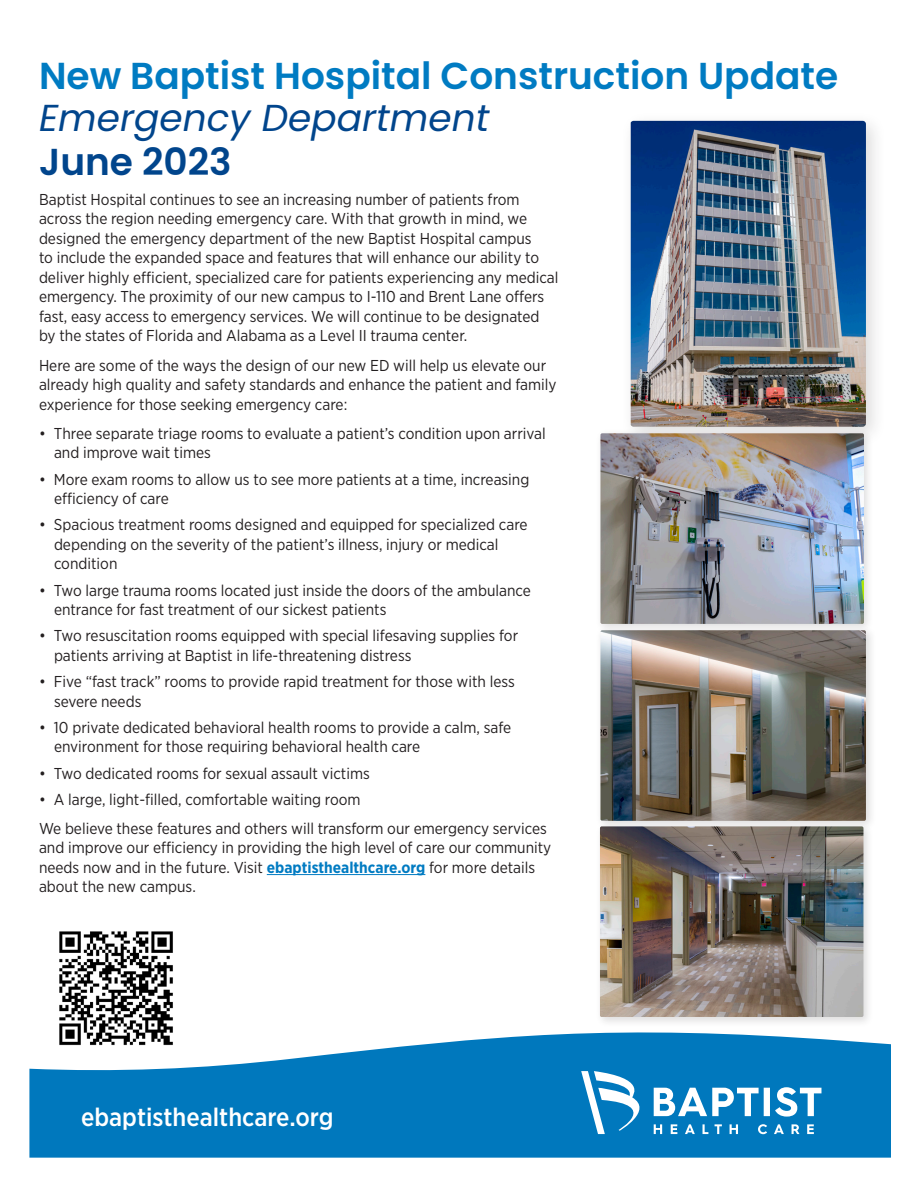
<style>
.page{position:relative;width:918px;height:1188px;background:#fff}
.page>*{position:absolute;margin:0;border:0;box-sizing:border-box;transform-origin:0 0}
.Inside_Head-Goth_Con{font:600 37.5px/42px "Poppins";color:#007bc2}
.Inside_Head-Goth_Con-2{font:600 37.5px "Poppins";color:#01458c}
.t1{font:500 25.5px "Gotham Narrow";color:#fff}
.Text_-_Gotham_Narrow{font:15.75px/19.5px "Gotham Narrow";color:#231f20}
.bullet{font:15.75px/19.5px "Gotham Narrow";color:#231f20}
.s1{font-weight:400;font-style:italic;color:#01458c}
.s2{font-weight:700;color:#007bc2}
</style>
<div class="page">
<hr style="left:267px;top:874px;width:158px;height:1px;background:#007bc2">
<div style="left:596px;top:428px;width:278px;height:206px;background:#231f20;opacity:.15"></div>
<img style="left:600px;top:433px;width:264px;height:191px">
<div style="left:596px;top:625px;width:280px;height:206px;background:#231f20;opacity:.15"></div>
<img style="left:600px;top:630px;width:266px;height:191px">
<div style="left:621px;top:111px;width:265px;height:336px;background:#231f20;opacity:.15"></div>
<img style="left:631px;top:121px;width:235px;height:306px">
<svg style="left:29px;top:1032px;width:862px;height:126px;background:#2089c5"></svg>
<svg style="left:581px;top:1071px;width:240px;height:63px"></svg>
<div style="left:595px;top:821px;width:279px;height:206px;background:#231f20;opacity:.15"></div>
<img style="left:600px;top:826px;width:263px;height:191px">
<img style="left:50px;top:931px;width:132px;height:123px">
<p class="Inside_Head-Goth_Con" style="left:39px;top:55px;width:801px">New Baptist Hospital Construction Update<br><span class="s1">Emergency Department</span></p>
<p class="Inside_Head-Goth_Con-2" style="left:39px;top:140px;width:194px">June 2023</p>
<p class="Text_-_Gotham_Narrow" style="left:39px;top:189px;width:521px">Baptist Hospital continues to see an increasing number of patients from across the region needing emergency care. With that growth in mind, we designed the emergency department of the new Baptist Hospital campus<br>to include the expanded space and features that will enhance our ability to deliver highly efficient, specialized care for patients experiencing any medical emergency. The proximity of our new campus to I-110 and Brent Lane offers fast, easy access to emergency services. We will continue to be designated by the states of Florida and Alabama as a Level II trauma center.</p>
<p class="Text_-_Gotham_Narrow" style="left:39px;top:355px;width:519px">Here are some of the ways the design of our new ED will help us elevate our already high quality and safety standards and enhance the patient and family experience for those seeking emergency care:</p>
<p class="bullet" style="left:54px;top:423px;width:493px;text-indent:-15px">• Three separate triage rooms to evaluate a patient’s condition upon arrival and improve wait times</p>
<p class="bullet" style="left:54px;top:469px;width:477px;text-indent:-15px">• More exam rooms to allow us to see more patients at a time, increasing efficiency of care</p>
<p class="bullet" style="left:54px;top:515px;width:475px;text-indent:-15px">• Spacious treatment rooms designed and equipped for specialized care depending on the severity of the patient’s illness, injury or medical condition</p>
<p class="bullet" style="left:54px;top:580px;width:478px;text-indent:-15px">• Two large trauma rooms located just inside the doors of the ambulance entrance for fast treatment of our sickest patients</p>
<p class="bullet" style="left:54px;top:626px;width:466px;text-indent:-15px">• Two resuscitation rooms equipped with special lifesaving supplies for patients arriving at Baptist in life-threatening distress</p>
<p class="bullet" style="left:54px;top:671px;width:462px;text-indent:-15px">• Five “fast track” rooms to provide rapid treatment for those with less severe needs</p>
<p class="bullet" style="left:54px;top:717px;width:459px;text-indent:-15px">• 10 private dedicated behavioral health rooms to provide a calm, safe environment for those requiring behavioral health care</p>
<p class="bullet" style="left:39px;top:763px;width:332px">• Two dedicated rooms for sexual assault victims</p>
<p class="bullet" style="left:39px;top:789px;width:323px">• A large, light-filled, comfortable waiting room</p>
<p class="Text_-_Gotham_Narrow" style="left:39px;top:818px;width:514px">We believe these features and others will transform our emergency services and improve our efficiency in providing the high level of care our community needs now and in the future. Visit <span class="s2">ebaptisthealthcare.org</span> for more details about the new campus.</p>
<p class="t1" style="left:81px;top:1100px;width:254px">ebaptisthealthcare.org</p>
</div>
